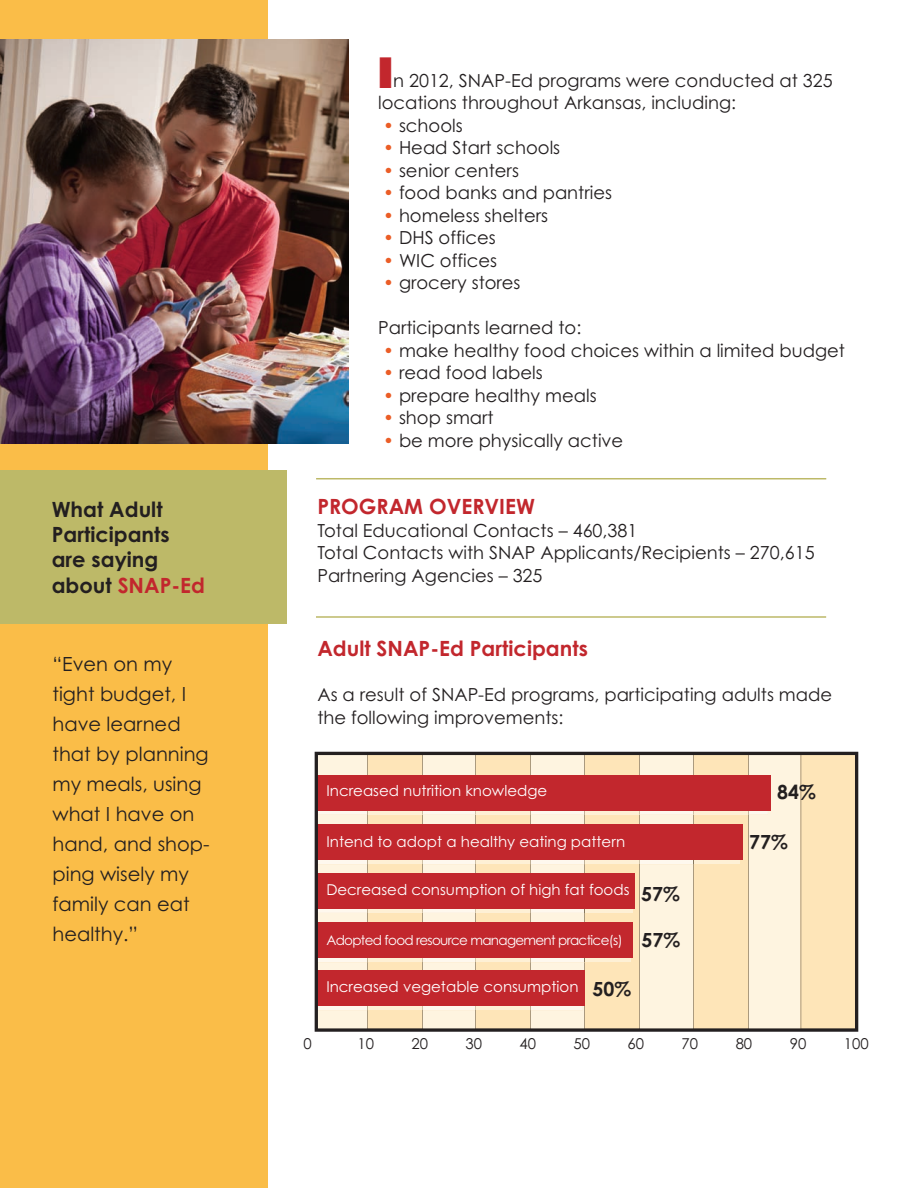
<style>
.page{position:relative;width:917px;height:1188px;background:#fff}
.page>*{position:absolute;margin:0;border:0;box-sizing:border-box;transform-origin:0 0}
.t1{font:700 36px "OL Smokler";color:#c2272d}
.t2{font:700 21px/25.2px "Century Gothic";color:#231f20}
.t3{font:700 21px "Century Gothic";color:#c2272d}
.t4{font:19.5px/30px "Century Gothic";color:#231f20}
.t5{font:700 19.5px "Century Gothic";color:#231f20}
.t6{font:18px/22.5px "Century Gothic";color:#231f20}
.t7{font:15px "Century Gothic";color:#fff}
.t8{font:15px "Century Gothic";color:#231f20}
.t9{font:13.5px "Century Gothic";letter-spacing:-.05em;color:#fff}
.s1{color:#c2272d}
.s2{color:#eb5d26}
</style>
<div class="page">
<div style="left:0;top:0;width:268px;height:1188px;background:#fabd48"></div>
<hr style="left:316px;top:478px;width:510px;height:1px;background:#bdb968">
<hr style="left:316px;top:616px;width:510px;height:2px;background:#bdb968">
<svg style="left:315px;top:752px;width:543px;height:280px;background:#dc9182"></svg>
<img style="left:0;top:39px;width:348px;height:404px">
<div style="left:0;top:470px;width:287px;height:154px;background:#bdb968"></div>
<p class="t2" style="left:52px;top:497px;width:155px">What Adult<br>Participants are saying about <span class="s1">SNAP-Ed</span></p>
<p class="t4" style="left:52px;top:649px;width:159px">“Even on my tight budget, I have learned that by planning my meals, using what I have on hand, and shop&shy;ping wisely my family can eat healthy.”</p>
<h1 class="t1" style="left:378px;top:57px;width:16px">I</h1>
<p class="t6" style="left:378px;top:69px;width:456px;text-indent:15px">n 2012, SNAP-Ed programs were conducted at 325 locations throughout Arkansas, including:</p>
<p class="t6" style="left:383px;top:114px;width:81px"><span class="s2">•</span> schools</p>
<p class="t6" style="left:383px;top:137px;width:179px"><span class="s2">•</span> Head Start schools</p>
<p class="t6" style="left:383px;top:159px;width:137px"><span class="s2">•</span> senior centers</p>
<p class="t6" style="left:383px;top:182px;width:230px"><span class="s2">•</span> food banks and pantries</p>
<p class="t6" style="left:383px;top:204px;width:166px"><span class="s2">•</span> homeless shelters</p>
<p class="t6" style="left:383px;top:227px;width:114px"><span class="s2">•</span> DHS offices</p>
<p class="t6" style="left:383px;top:249px;width:115px"><span class="s2">•</span> WIC offices</p>
<p class="t6" style="left:383px;top:272px;width:139px"><span class="s2">•</span> grocery stores</p>
<p class="t6" style="left:378px;top:317px;width:205px">Participants learned to:</p>
<p class="t6" style="left:383px;top:339px;width:463px"><span class="s2">•</span> make healthy food choices within a limited budget</p>
<p class="t6" style="left:383px;top:362px;width:161px"><span class="s2">•</span> read food labels</p>
<p class="t6" style="left:383px;top:384px;width:215px"><span class="s2">•</span> prepare healthy meals</p>
<p class="t6" style="left:383px;top:407px;width:112px"><span class="s2">•</span> shop smart</p>
<p class="t6" style="left:383px;top:429px;width:242px"><span class="s2">•</span> be more physically active</p>
<p class="t3" style="left:317px;top:495px;width:219px">PROGRAM OVERVIEW</p>
<p class="t6" style="left:317px;top:519px;width:499px">Total Educational Contacts – 460,381<br>Total Contacts with SNAP Applicants/Recipients – 270,615<br>Partnering Agencies – 325</p>
<p class="t3" style="left:317px;top:637px;width:272px">Adult SNAP-Ed Participants</p>
<p class="t6" style="left:317px;top:684px;width:516px">As a result of SNAP-Ed programs, participating adults made the following improvements:</p>
<p class="t7" style="left:326px;top:782px;width:222px">Increased nutrition knowledge</p>
<p class="t7" style="left:326px;top:832px;width:300px">Intend to adopt a healthy eating pattern</p>
<p class="t7" style="left:326px;top:881px;width:305px">Decreased consumption of high fat foods</p>
<p class="t9" style="left:326px;top:932px;width:298px">Adopted food resource management practice(s)</p>
<p class="t7" style="left:326px;top:977px;width:254px">Increased vegetable consumption</p>
<p class="t5" style="left:592px;top:976px;width:40px">50%</p>
<p class="t5" style="left:641px;top:881px;width:40px">57%</p>
<p class="t5" style="left:641px;top:928px;width:40px">57%</p>
<p class="t5" style="left:777px;top:780px;width:40px">84%</p>
<p class="t5" style="left:749px;top:830px;width:40px">77%</p>
<p class="t8" style="left:303px;top:1035px;width:10px">0</p>
<p class="t8" style="left:357px;top:1035px;width:18px">10</p>
<p class="t8" style="left:411px;top:1035px;width:18px">20</p>
<p class="t8" style="left:465px;top:1035px;width:18px">30</p>
<p class="t8" style="left:519px;top:1035px;width:18px">40</p>
<p class="t8" style="left:573px;top:1035px;width:18px">50</p>
<p class="t8" style="left:627px;top:1035px;width:18px">60</p>
<p class="t8" style="left:681px;top:1035px;width:18px">70</p>
<p class="t8" style="left:735px;top:1035px;width:18px">80</p>
<p class="t8" style="left:789px;top:1035px;width:18px">90</p>
<p class="t8" style="left:843px;top:1035px;width:26px">100</p>
</div>
